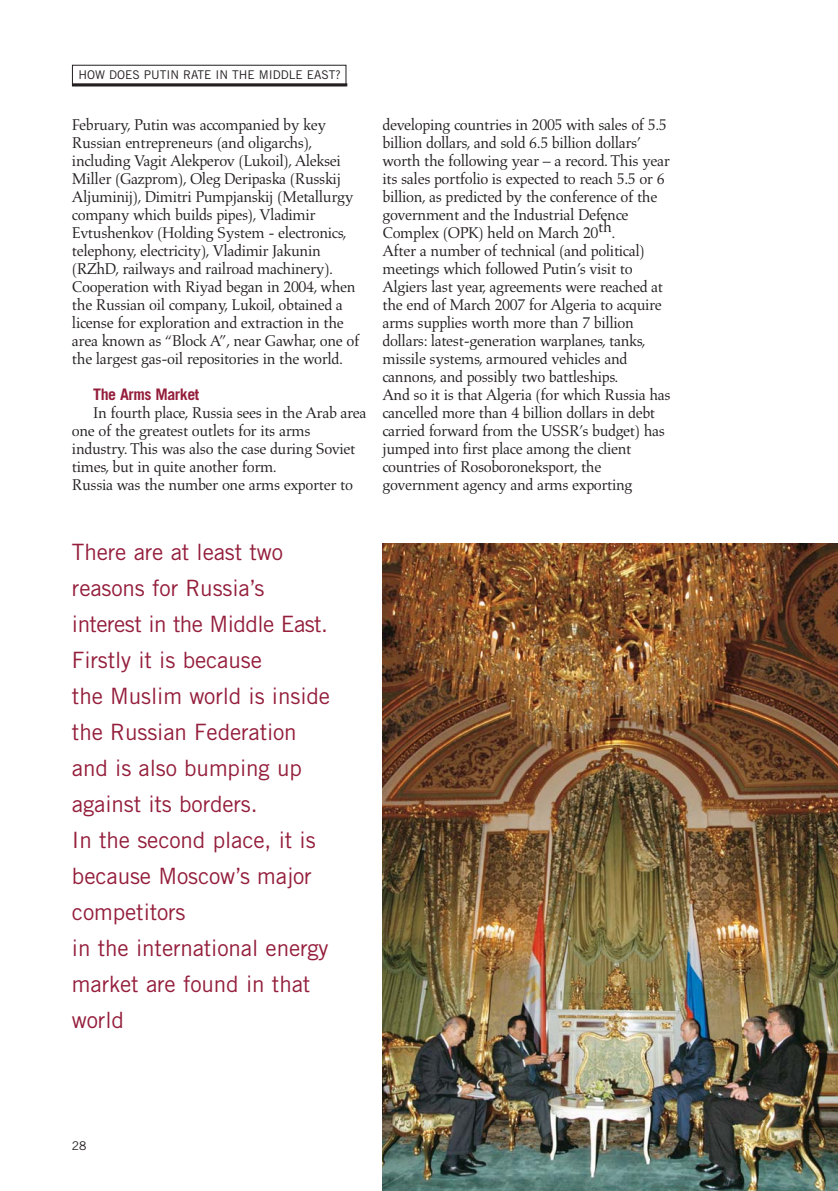
<style>
.page{position:relative;width:838px;height:1191px;background:#fff}
.page>*{position:absolute;margin:0;border:0;box-sizing:border-box;transform-origin:0 0}
.t1{font:22.5px/36px "Trade Gothic";letter-spacing:-.005em;color:#941e3b}
.t2{font:15.9px/18px "Aldus";letter-spacing:-.025em;color:#231f20}
.t3{font:700 15.9px "Trade Gothic";letter-spacing:-.03em;color:#941e3b}
.t4{font:12px "Trade Gothic";color:#231f20}
</style>
<div class="page">
<div style="left:72px;top:65px;width:274px;height:21px;border:1px solid #231f20"></div>
<hr style="left:72px;top:83px;width:275px;height:3px;background:#231f20">
<img style="left:382px;top:544px;width:455px;height:646px">
<p class="t4" style="left:78px;top:70px;width:264px">HOW DOES PUTIN RATE IN THE MIDDLE EAST?</p>
<p class="t2" style="left:72px;top:117px;width:289px">February, Putin was accompanied by key Russian entrepreneurs (and oligarchs), including Vagit Alekperov (Lukoil), Aleksei Miller (Gazprom), Oleg Deripaska (Russkij Aljuminij), Dimitri Pumpjanskij (Metallurgy company which builds pipes), Vladimir Evtushenkov (Holding System - electronics, telephony, electricity), Vladimir Jakunin (RZhD, railways and railroad machinery).<br>Cooperation with Riyad began in 2004, when the Russian oil company, Lukoil, obtained a license for exploration and extraction in the area known as “Block A”, near Gawhar, one of the largest gas-oil repositories in the world.</p>
<p class="t3" style="left:93px;top:388px;width:107px">The Arms Market</p>
<p class="t2" style="left:72px;top:405px;width:296px;text-indent:21px">In fourth place, Russia sees in the Arab area one of the greatest outlets for its arms industry. This was also the case during Soviet times, but in quite another form.<br>Russia was the number one arms exporter to</p>
<p class="t2" style="left:382px;top:117px;width:290px">developing countries in 2005 with sales of 5.5 billion dollars, and sold 6.5 billion dollars’ worth the following year – a record. This year its sales portfolio is expected to reach 5.5 or 6 billion, as predicted by the conference of the government and the Industrial Defence Complex (OPK) held on March 20th.<br>After a number of technical (and political) meetings which followed Putin’s visit to Algiers last year, agreements were reached at the end of March 2007 for Algeria to acquire arms supplies worth more than 7 billion dollars: latest-generation warplanes, tanks, missile systems, armoured vehicles and cannons, and possibly two battleships.<br>And so it is that Algeria (for which Russia has cancelled more than 4 billion dollars in debt carried forward from the USSR’s budget) has jumped into first place among the client countries of Rosoboroneksport, the government agency and arms exporting</p>
<p class="t1" style="left:72px;top:536px;width:259px">There are at least two reasons for Russia’s interest in the Middle East.<br>Firstly it is because<br>the Muslim world is inside the Russian Federation and is also bumping up against its borders.<br>In the second place, it is because Moscow’s major competitors<br>in the international energy market are found in that world</p>
<p class="t4" style="left:72px;top:1141px;width:16px">28</p>
</div>
